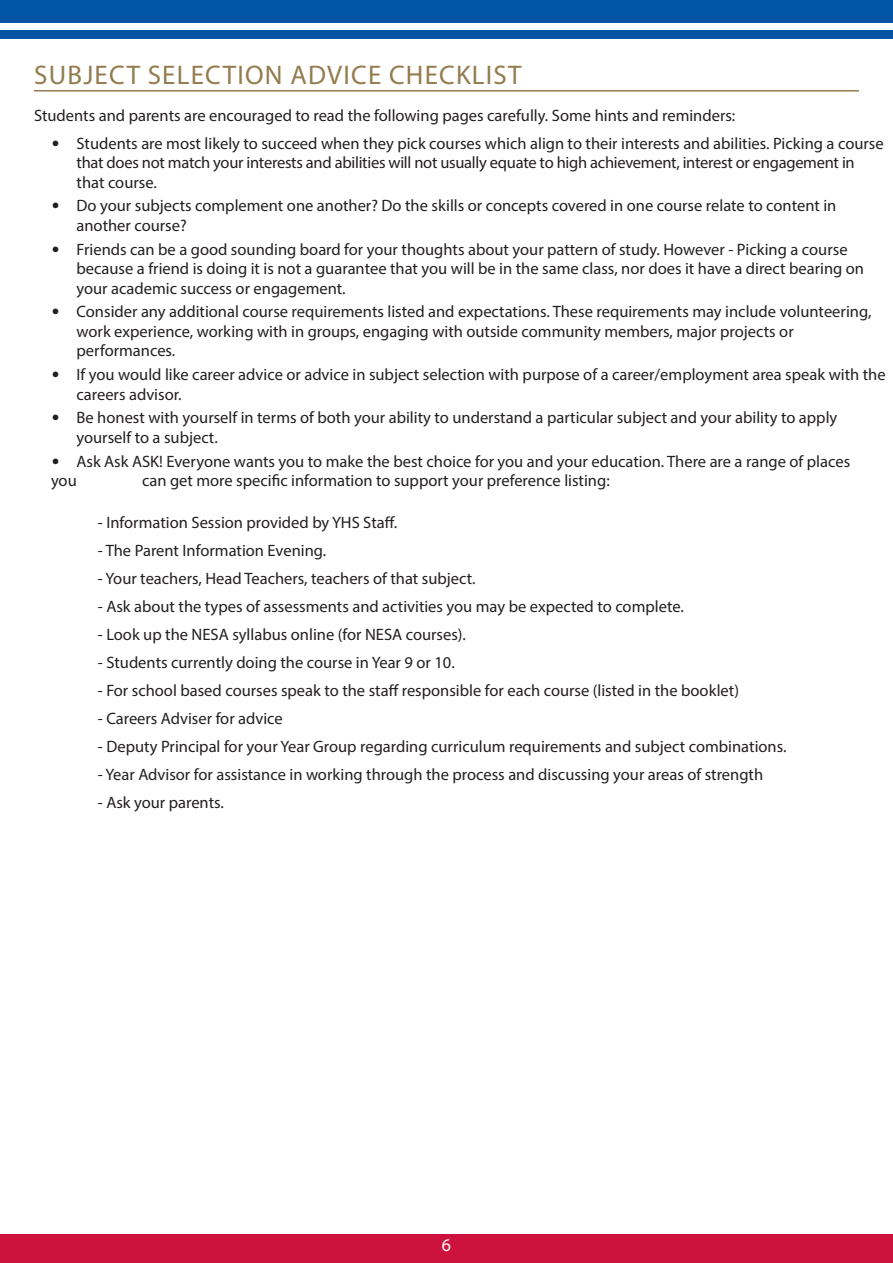
<style>
.page{position:relative;width:893px;height:1263px;background:#fff}
.page>*{position:absolute;margin:0;border:0;box-sizing:border-box;transform-origin:0 0}
.Heading_1{font:27px "Myriad Pro";letter-spacing:.045em;color:#937c4d}
.t1{font:18px "Myriad Pro";color:#fff}
.Paragraph_Body{font:16.5px/19.5px "Myriad Pro";color:#231f20}
.s1{font-family:"Calibri";font-size:18px}
</style>
<div class="page">
<div style="left:0;top:1234px;width:893px;height:29px;background:#cd123d"></div>
<div style="left:0;top:0;width:893px;height:22px;background:#0154a6"></div>
<div style="left:0;top:31px;width:893px;height:8px;background:#0154a6"></div>
<hr style="left:34px;top:90px;width:825px;height:2px;background:#937c4d">
<p class="Heading_1" style="left:34px;top:58px;width:489px">SUBJECT SELECTION ADVICE CHECKLIST</p>
<p class="Paragraph_Body" style="left:34px;top:105px;width:703px">Students and parents are encouraged to read the following pages carefully. Some hints and reminders:</p>
<p class="Paragraph_Body" style="left:77px;top:133px;width:809px;text-indent:-26px"><span class="s1">•</span> Students are most likely to succeed when they pick courses which align to their interests and abilities. Picking a course that does not match your interests and abilities will not usually equate to high achievement, interest or engagement in that course.</p>
<p class="Paragraph_Body" style="left:77px;top:196px;width:761px;text-indent:-26px"><span class="s1">•</span> Do your subjects complement one another? Do the skills or concepts covered in one course relate to content in another course?</p>
<p class="Paragraph_Body" style="left:77px;top:239px;width:789px;text-indent:-26px"><span class="s1">•</span> Friends can be a good sounding board for your thoughts about your pattern of study. However - Picking a course because a friend is doing it is not a guarantee that you will be in the same class, nor does it have a direct bearing on your academic success or engagement.</p>
<p class="Paragraph_Body" style="left:77px;top:302px;width:796px;text-indent:-26px"><span class="s1">•</span> Consider any additional course requirements listed and expectations. These requirements may include volunteering, work experience, working with in groups, engaging with outside community members, major projects or performances.</p>
<p class="Paragraph_Body" style="left:77px;top:365px;width:811px;text-indent:-26px"><span class="s1">•</span> If you would like career advice or advice in subject selection with purpose of a career/employment area speak with the careers advisor.</p>
<p class="Paragraph_Body" style="left:77px;top:408px;width:762px;text-indent:-26px"><span class="s1">•</span> Be honest with yourself in terms of both your ability to understand a particular subject and your ability to apply yourself to a subject.</p>
<p class="Paragraph_Body" style="left:51px;top:451px;width:801px"><span class="s1">•</span> Ask Ask ASK! Everyone wants you to make the best choice for you and your education. There are a range of places you</p>
<p class="Paragraph_Body" style="left:142px;top:471px;width:469px">can get more specific information to support your preference listing:</p>
<p class="Paragraph_Body" style="left:98px;top:512px;width:301px">- Information Session provided by YHS Staff.</p>
<p class="Paragraph_Body" style="left:98px;top:540px;width:230px">- The Parent Information Evening.</p>
<p class="Paragraph_Body" style="left:98px;top:568px;width:379px">- Your teachers, Head Teachers, teachers of that subject.</p>
<p class="Paragraph_Body" style="left:98px;top:596px;width:588px">- Ask about the types of assessments and activities you may be expected to complete.</p>
<p class="Paragraph_Body" style="left:98px;top:624px;width:370px">- Look up the NESA syllabus online (for NESA courses).</p>
<p class="Paragraph_Body" style="left:98px;top:652px;width:358px">- Students currently doing the course in Year 9 or 10.</p>
<p class="Paragraph_Body" style="left:98px;top:680px;width:643px">- For school based courses speak to the staff responsible for each course (listed in the booklet)</p>
<p class="Paragraph_Body" style="left:98px;top:708px;width:187px">- Careers Adviser for advice</p>
<p class="Paragraph_Body" style="left:98px;top:736px;width:690px">- Deputy Principal for your Year Group regarding curriculum requirements and subject combinations.</p>
<p class="Paragraph_Body" style="left:98px;top:764px;width:667px">- Year Advisor for assistance in working through the process and discussing your areas of strength</p>
<p class="Paragraph_Body" style="left:98px;top:792px;width:128px">- Ask your parents.</p>
<p class="t1" style="left:442px;top:1233px;width:11px">6</p>
</div>
